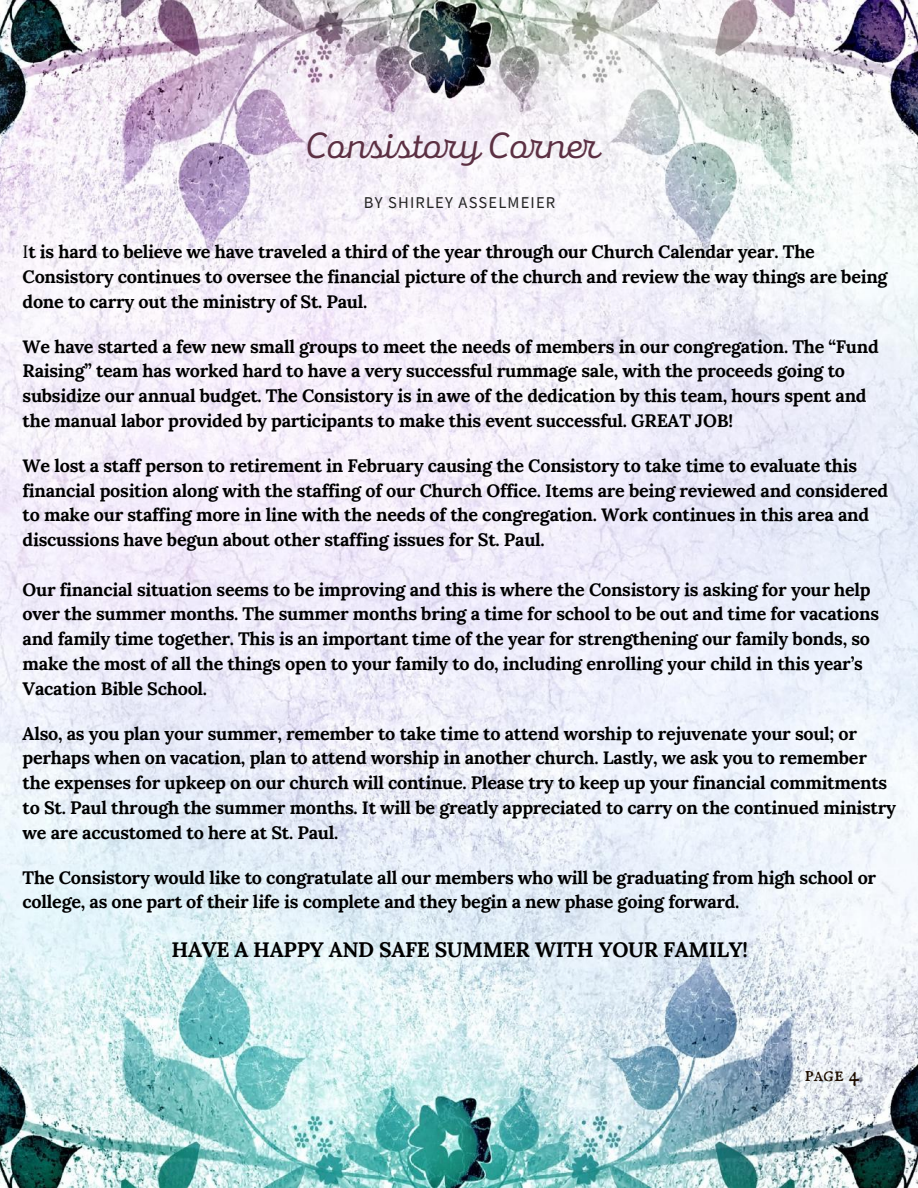
<style>
.page{position:relative;width:918px;height:1188px;background:#fff}
.page>*{position:absolute;margin:0;border:0;box-sizing:border-box;transform-origin:0 0}
.t1{font:37.8px "Mixa";color:#5c3043}
.t2{font:21.75px "IM FELL English SC";color:#1e0e00}
.t3{font:700 21px "Lora";letter-spacing:-.015em;color:#000}
.t4{font:700 18px/24.8px "Lora";letter-spacing:-.015em;color:#000}
.t5{font:16.5px "Source Sans Pro";letter-spacing:.07em;color:#222}
.s1{font-weight:400}
</style>
<div class="page">
<img style="left:0;top:0;width:918px;height:1188px">
<h1 class="t1" style="left:305px;top:120px;width:296px">Consistory Corner</h1>
<p class="t5" style="left:364px;top:192px;width:193px">BY SHIRLEY ASSELMEIER</p>
<p class="t4" style="left:23px;top:239px;width:866px"><span class="s1">I</span>t is hard to believe we have traveled a third of the year through our Church Calendar year. The<br>Consistory continues to oversee the financial picture of the church and review the way things are being done to carry out the ministry of St. Paul.</p>
<p class="t4" style="left:23px;top:334px;width:858px">We have started a few new small groups to meet the needs of members in our congregation. The “Fund Raising” team has worked hard to have a very successful rummage sale, with the proceeds going to subsidize our annual budget. The Consistory is in awe of the dedication by this team, hours spent and the manual labor provided by participants to make this event successful. GREAT JOB!</p>
<p class="t4" style="left:23px;top:453px;width:867px">We lost a staff person to retirement in February causing the Consistory to take time to evaluate this financial position along with the staffing of our Church Office. Items are being reviewed and considered to make our staffing more in line with the needs of the congregation. Work continues in this area and discussions have begun about other staffing issues for St. Paul.</p>
<p class="t4" style="left:23px;top:577px;width:858px">Our financial situation seems to be improving and this is where the Consistory is asking for your help over the summer months. The summer months bring a time for school to be out and time for vacations and family time together. This is an important time of the year for strengthening our family bonds, so make the most of all the things open to your family to do, including enrolling your child in this year’s Vacation Bible School.</p>
<p class="t4" style="left:23px;top:721px;width:875px">Also, as you plan your summer, remember to take time to attend worship to rejuvenate your soul; or perhaps when on vacation, plan to attend worship in another church. Lastly, we ask you to remember the expenses for upkeep on our church will continue. Please try to keep up your financial commitments to St. Paul through the summer months. It will be greatly appreciated to carry on the continued ministry we are accustomed to here at St. Paul.</p>
<p class="t4" style="left:23px;top:865px;width:855px">The Consistory would like to congratulate all our members who will be graduating from high school or college, as one part of their life is complete and they begin a new phase going forward.</p>
<p class="t3" style="left:172px;top:936px;width:578px">HAVE A HAPPY AND SAFE SUMMER WITH YOUR FAMILY!</p>
<p class="t2" style="left:804px;top:1061px;width:56px">page 4</p>
</div>
